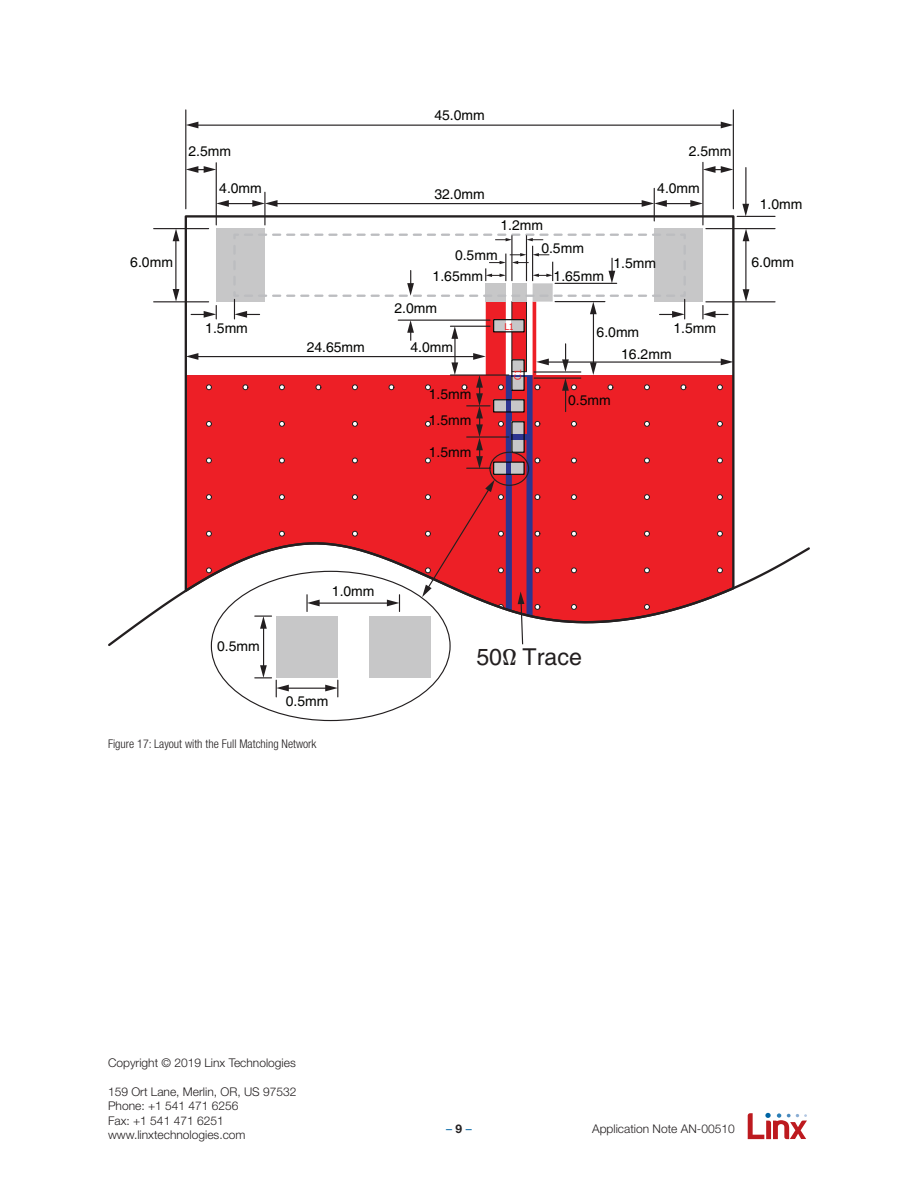
<style>
.page{position:relative;width:918px;height:1188px;background:#fff}
.page>*{position:absolute;margin:0;border:0;box-sizing:border-box;transform-origin:0 0}
.t1{font:23.25px "Helvetica";color:#231f20}
.t2{font:13.95px/26.2px "Helvetica";color:#040503}
.t3{font:300 12px/14.4px "Helvetica Neue";color:#231f20}
.t4{font:300 condensed 12px "Helvetica Neue";color:#231f20}
.t5{font:12px "Helvetica Neue";color:#0065a4}
.t6{font:9.3px "Tahoma";color:#ee1f23}
.s1{font-weight:700;color:#231f20}
</style>
<div class="page">
<svg style="left:748px;top:1113px;width:59px;height:26px"></svg>
<hr style="left:185px;top:110px;width:1px;height:99px;background:#231f20">
<hr style="left:733px;top:110px;width:1px;height:99px;background:#231f20">
<hr style="left:196px;top:125px;width:527px;height:1px;background:#231f20">
<svg style="left:186px;top:122px;width:12px;height:6px"></svg>
<svg style="left:721px;top:122px;width:12px;height:6px"></svg>
<hr style="left:154px;top:228px;width:55px;height:1px;background:#231f20">
<hr style="left:154px;top:301px;width:55px;height:1px;background:#231f20">
<hr style="left:175px;top:239px;width:1px;height:52px;background:#231f20">
<svg style="left:173px;top:229px;width:6px;height:12px"></svg>
<svg style="left:173px;top:289px;width:6px;height:13px"></svg>
<hr style="left:264px;top:192px;width:2px;height:33px;background:#231f20">
<hr style="left:654px;top:188px;width:1px;height:33px;background:#231f20">
<hr style="left:706px;top:228px;width:69px;height:1px;background:#231f20">
<hr style="left:706px;top:301px;width:69px;height:1px;background:#231f20">
<hr style="left:745px;top:239px;width:1px;height:53px;background:#231f20">
<svg style="left:743px;top:229px;width:6px;height:12px"></svg>
<svg style="left:743px;top:289px;width:6px;height:13px"></svg>
<svg style="left:183px;top:214px;width:553px;height:327px"></svg>
<hr style="left:216px;top:163px;width:1px;height:62px;background:#231f20">
<svg style="left:186px;top:166px;width:30px;height:7px"></svg>
<svg style="left:191px;top:306px;width:26px;height:13px"></svg>
<hr style="left:702px;top:162px;width:2px;height:63px;background:#231f20">
<svg style="left:703px;top:166px;width:30px;height:7px"></svg>
<svg style="left:108px;top:541px;width:702px;height:107px"></svg>
<svg style="left:702px;top:306px;width:26px;height:13px"></svg>
<hr style="left:275px;top:203px;width:369px;height:1px;background:#231f20">
<svg style="left:216px;top:200px;width:62px;height:7px"></svg>
<svg style="left:642px;top:200px;width:61px;height:7px"></svg>
<hr style="left:737px;top:216px;width:38px;height:1px;background:#231f20">
<hr style="left:745px;top:168px;width:1px;height:38px;background:#231f20">
<svg style="left:742px;top:204px;width:7px;height:12px"></svg>
<div style="left:276px;top:616px;width:62px;height:62px;background:#c7c7c8"></div>
<div style="left:369px;top:616px;width:61px;height:62px;background:#c7c7c8"></div>
<hr style="left:263px;top:626px;width:1px;height:42px;background:#231f20">
<hr style="left:287px;top:688px;width:41px;height:1px;background:#231f20">
<svg style="left:255px;top:665px;width:34px;height:32px"></svg>
<svg style="left:325px;top:680px;width:13px;height:17px"></svg>
<svg style="left:232px;top:232px;width:455px;height:413px"></svg>
<p class="t2" style="left:188px;top:139px;width:44px">2.5mm</p>
<p class="t2" style="left:219px;top:176px;width:44px">4.0mm</p>
<p class="t2" style="left:130px;top:249px;width:44px">6.0mm</p>
<p class="t2" style="left:205px;top:315px;width:44px">1.5mm</p>
<p class="t2" style="left:307px;top:334px;width:60px">24.65mm</p>
<p class="t2" style="left:434px;top:102px;width:52px">45.0mm</p>
<p class="t2" style="left:434px;top:181px;width:52px">32.0mm</p>
<p class="t2" style="left:500px;top:213px;width:44px">1.2mm</p>
<p class="t2" style="left:455px;top:243px;width:44px">0.5mm</p>
<p class="t2" style="left:541px;top:235px;width:44px">0.5mm</p>
<p class="t2" style="left:433px;top:264px;width:52px">1.65mm</p>
<p class="t2" style="left:554px;top:264px;width:52px">1.65mm</p>
<p class="t2" style="left:394px;top:295px;width:44px">2.0mm</p>
<p class="t2" style="left:689px;top:139px;width:44px">2.5mm</p>
<p class="t2" style="left:657px;top:176px;width:44px">4.0mm</p>
<p class="t2" style="left:613px;top:251px;width:44px">1.5mm</p>
<p class="t2" style="left:410px;top:334px;width:44px">4.0mm</p>
<p class="t2" style="left:429px;top:382px;width:44px">1.5mm<br>1.5mm</p>
<p class="t2" style="left:429px;top:440px;width:44px">1.5mm</p>
<p class="t6" style="left:504px;top:320px;width:11px">L1</p>
<p class="t6" style="left:511px;top:380px;width:12px;rotate:-90deg">C1</p>
<p class="t2" style="left:597px;top:319px;width:44px">6.0mm</p>
<p class="t2" style="left:673px;top:315px;width:44px">1.5mm</p>
<p class="t2" style="left:621px;top:341px;width:52px">16.2mm</p>
<p class="t2" style="left:568px;top:387px;width:44px">0.5mm</p>
<p class="t2" style="left:760px;top:191px;width:44px">1.0mm</p>
<p class="t2" style="left:751px;top:249px;width:44px">6.0mm</p>
<p class="t2" style="left:217px;top:633px;width:44px">0.5mm</p>
<p class="t2" style="left:332px;top:579px;width:44px">1.0mm</p>
<p class="t2" style="left:286px;top:688px;width:44px">0.5mm</p>
<p class="t4" style="left:108px;top:737px;width:210px">Figure 17: Layout with the Full Matching Network</p>
<p class="t1" style="left:476px;top:644px;width:107px">50Ω Trace</p>
<p class="t3" style="left:108px;top:1055px;width:189px">Copyright © 2019 Linx Technologies</p>
<p class="t3" style="left:108px;top:1084px;width:190px">159 Ort Lane, Merlin, OR, US 97532<br>Phone: +1 541 471 6256<br>Fax: +1 541 471 6251 www.linxtechnologies.com</p>
<p class="t5" style="left:446px;top:1121px;width:27px">–<span class="s1">9</span>–</p>
<p class="t3" style="left:592px;top:1121px;width:144px">Application Note AN-00510</p>
</div>
